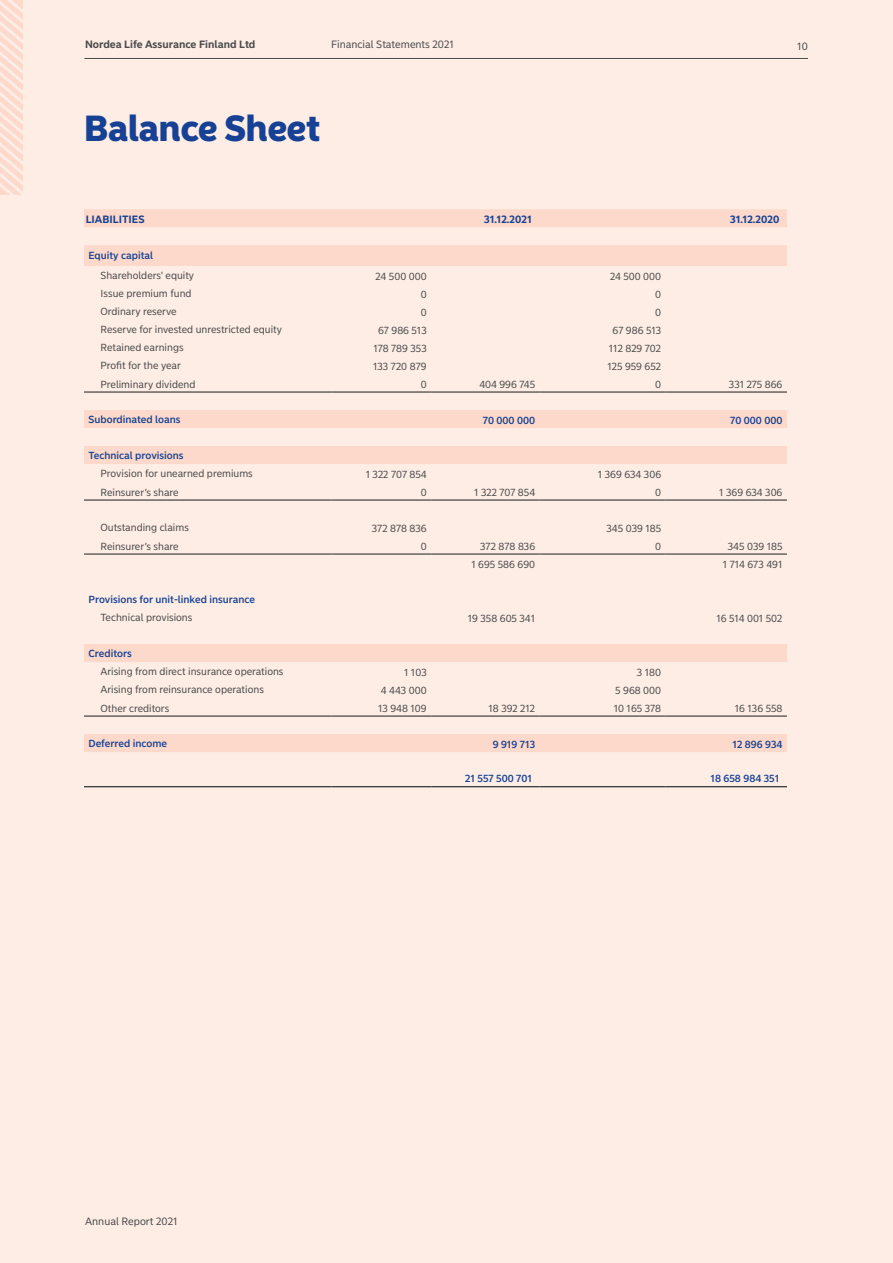
<style>
.page{position:relative;width:893px;height:1263px;background:#fdede5}
.page>*{position:absolute;margin:0;border:0;box-sizing:border-box;transform-origin:0 0}
.t1{font:900 36px "Nordea Sans Large";color:#164194}
.t2{font:10.5px "Nordea Sans Small";color:#4b4b4a}
.t3{font:700 10.5px "Nordea Sans Small";color:#164194}
.t4{font:700 10.5px "Nordea Sans Small";color:#4b4b4a}
.t5{font:10.2px "Nordea Sans Small";color:#4b4b4a}
.t6{font:500 10.2px "Nordea Sans Small";color:#164194}
</style>
<div class="page">
<hr style="left:84px;top:58px;width:724px;height:1px;background:#4b4b4a">
<svg style="left:0;top:0;width:22px;height:194px"></svg>
<svg style="left:84px;top:209px;width:703px;height:57px;fill:#fcd9ca"></svg>
<svg style="left:84px;top:391px;width:703px;height:361px"></svg>
<hr style="left:84px;top:392px;width:248px;height:1px;background:#1d1d1b">
<hr style="left:332px;top:392px;width:99px;height:1px;background:#1d1d1b">
<hr style="left:431px;top:392px;width:109px;height:1px;background:#1d1d1b">
<hr style="left:540px;top:392px;width:126px;height:1px;background:#1d1d1b">
<hr style="left:666px;top:392px;width:121px;height:1px;background:#1d1d1b">
<hr style="left:84px;top:500px;width:248px;height:1px;background:#1d1d1b">
<hr style="left:332px;top:500px;width:99px;height:1px;background:#1d1d1b">
<hr style="left:431px;top:500px;width:109px;height:1px;background:#1d1d1b">
<hr style="left:540px;top:500px;width:126px;height:1px;background:#1d1d1b">
<hr style="left:666px;top:500px;width:121px;height:1px;background:#1d1d1b">
<hr style="left:84px;top:554px;width:248px;height:1px;background:#1d1d1b">
<hr style="left:332px;top:554px;width:99px;height:1px;background:#1d1d1b">
<hr style="left:431px;top:554px;width:109px;height:1px;background:#1d1d1b">
<hr style="left:540px;top:554px;width:126px;height:1px;background:#1d1d1b">
<hr style="left:666px;top:554px;width:121px;height:1px;background:#1d1d1b">
<hr style="left:84px;top:716px;width:248px;height:1px;background:#1d1d1b">
<hr style="left:332px;top:716px;width:99px;height:1px;background:#1d1d1b">
<hr style="left:431px;top:716px;width:109px;height:1px;background:#1d1d1b">
<hr style="left:540px;top:716px;width:126px;height:1px;background:#1d1d1b">
<hr style="left:666px;top:716px;width:121px;height:1px;background:#1d1d1b">
<hr style="left:84px;top:786px;width:248px;height:1px;background:#1d1d1b">
<hr style="left:332px;top:786px;width:99px;height:1px;background:#1d1d1b">
<hr style="left:431px;top:786px;width:109px;height:1px;background:#1d1d1b">
<hr style="left:540px;top:786px;width:126px;height:1px;background:#1d1d1b">
<hr style="left:666px;top:786px;width:121px;height:1px;background:#1d1d1b">
<p class="t4" style="left:85px;top:38px;width:172px">Nordea Life Assurance Finland Ltd</p>
<p class="t2" style="left:331px;top:38px;width:124px">Financial Statements 2021</p>
<p class="t2" style="left:797px;top:40px;width:12px">10</p>
<h1 class="t1" style="left:84px;top:107px;width:237px">Balance Sheet</h1>
<p class="t3" style="left:86px;top:213px;width:61px">LIABILITIES</p>
<p class="t3" style="left:484px;top:213px;width:49px">31.12.2021</p>
<p class="t3" style="left:730px;top:213px;width:51px">31.12.2020</p>
<p class="t6" style="left:88px;top:250px;width:66px">Equity capital</p>
<p class="t5" style="left:100px;top:269px;width:95px">Shareholders' equity</p>
<p class="t5" style="left:376px;top:271px;width:53px">24 500 000</p>
<p class="t5" style="left:610px;top:271px;width:53px">24 500 000</p>
<p class="t5" style="left:100px;top:287px;width:93px">Issue premium fund</p>
<p class="t5" style="left:421px;top:289px;width:7px">0</p>
<p class="t5" style="left:655px;top:289px;width:7px">0</p>
<p class="t5" style="left:101px;top:305px;width:78px">Ordinary reserve</p>
<p class="t5" style="left:421px;top:307px;width:7px">0</p>
<p class="t5" style="left:655px;top:307px;width:7px">0</p>
<p class="t5" style="left:101px;top:323px;width:183px">Reserve for invested unrestricted equity</p>
<p class="t5" style="left:378px;top:325px;width:50px">67 986 513</p>
<p class="t5" style="left:613px;top:325px;width:50px">67 986 513</p>
<p class="t5" style="left:101px;top:341px;width:85px">Retained earnings</p>
<p class="t5" style="left:373px;top:343px;width:55px">178 789 353</p>
<p class="t5" style="left:609px;top:343px;width:54px">112 829 702</p>
<p class="t5" style="left:101px;top:359px;width:82px">Profit for the year</p>
<p class="t5" style="left:373px;top:361px;width:55px">133 720 879</p>
<p class="t5" style="left:607px;top:361px;width:55px">125 959 652</p>
<p class="t5" style="left:101px;top:378px;width:96px">Preliminary dividend</p>
<p class="t5" style="left:421px;top:378px;width:7px">0</p>
<p class="t5" style="left:479px;top:378px;width:57px">404 996 745</p>
<p class="t5" style="left:655px;top:378px;width:7px">0</p>
<p class="t5" style="left:729px;top:378px;width:55px">331 275 866</p>
<p class="t6" style="left:89px;top:413px;width:93px">Subordinated loans</p>
<p class="t6" style="left:483px;top:415px;width:54px">70 000 000</p>
<p class="t6" style="left:730px;top:415px;width:54px">70 000 000</p>
<p class="t6" style="left:89px;top:449px;width:97px">Technical provisions</p>
<p class="t5" style="left:101px;top:467px;width:154px">Provision for unearned premiums</p>
<p class="t5" style="left:366px;top:469px;width:62px">1 322 707 854</p>
<p class="t5" style="left:598px;top:469px;width:65px">1 369 634 306</p>
<p class="t5" style="left:101px;top:486px;width:80px">Reinsurer’s share</p>
<p class="t5" style="left:421px;top:486px;width:7px">0</p>
<p class="t5" style="left:474px;top:486px;width:62px">1 322 707 854</p>
<p class="t5" style="left:655px;top:486px;width:7px">0</p>
<p class="t5" style="left:719px;top:486px;width:65px">1 369 634 306</p>
<p class="t5" style="left:101px;top:521px;width:90px">Outstanding claims</p>
<p class="t5" style="left:372px;top:523px;width:57px">372 878 836</p>
<p class="t5" style="left:607px;top:523px;width:56px">345 039 185</p>
<p class="t5" style="left:101px;top:540px;width:80px">Reinsurer’s share</p>
<p class="t5" style="left:421px;top:540px;width:7px">0</p>
<p class="t5" style="left:480px;top:540px;width:57px">372 878 836</p>
<p class="t5" style="left:655px;top:540px;width:7px">0</p>
<p class="t5" style="left:728px;top:540px;width:56px">345 039 185</p>
<p class="t5" style="left:471px;top:559px;width:65px">1 695 586 690</p>
<p class="t5" style="left:723px;top:559px;width:61px">1 714 673 491</p>
<p class="t6" style="left:89px;top:593px;width:168px">Provisions for unit-linked insurance</p>
<p class="t5" style="left:101px;top:611px;width:93px">Technical provisions</p>
<p class="t5" style="left:468px;top:613px;width:69px">19 358 605 341</p>
<p class="t5" style="left:716px;top:613px;width:68px">16 514 001 502</p>
<p class="t6" style="left:89px;top:647px;width:45px">Creditors</p>
<p class="t5" style="left:101px;top:665px;width:185px">Arising from direct insurance operations</p>
<p class="t5" style="left:404px;top:667px;width:24px">1 103</p>
<p class="t5" style="left:637px;top:667px;width:26px">3 180</p>
<p class="t5" style="left:101px;top:683px;width:165px">Arising from reinsurance operations</p>
<p class="t5" style="left:381px;top:685px;width:47px">4 443 000</p>
<p class="t5" style="left:615px;top:685px;width:47px">5 968 000</p>
<p class="t5" style="left:101px;top:702px;width:70px">Other creditors</p>
<p class="t5" style="left:378px;top:702px;width:50px">13 948 109</p>
<p class="t5" style="left:488px;top:702px;width:48px">18 392 212</p>
<p class="t5" style="left:614px;top:702px;width:49px">10 165 378</p>
<p class="t5" style="left:735px;top:702px;width:49px">16 136 558</p>
<p class="t6" style="left:89px;top:737px;width:80px">Deferred income</p>
<p class="t6" style="left:493px;top:739px;width:44px">9 919 713</p>
<p class="t6" style="left:732px;top:739px;width:52px">12 896 934</p>
<p class="t6" style="left:465px;top:773px;width:68px">21 557 500 701</p>
<p class="t6" style="left:710px;top:773px;width:70px">18 658 984 351</p>
<p class="t2" style="left:85px;top:1215px;width:94px">Annual Report 2021</p>
</div>
